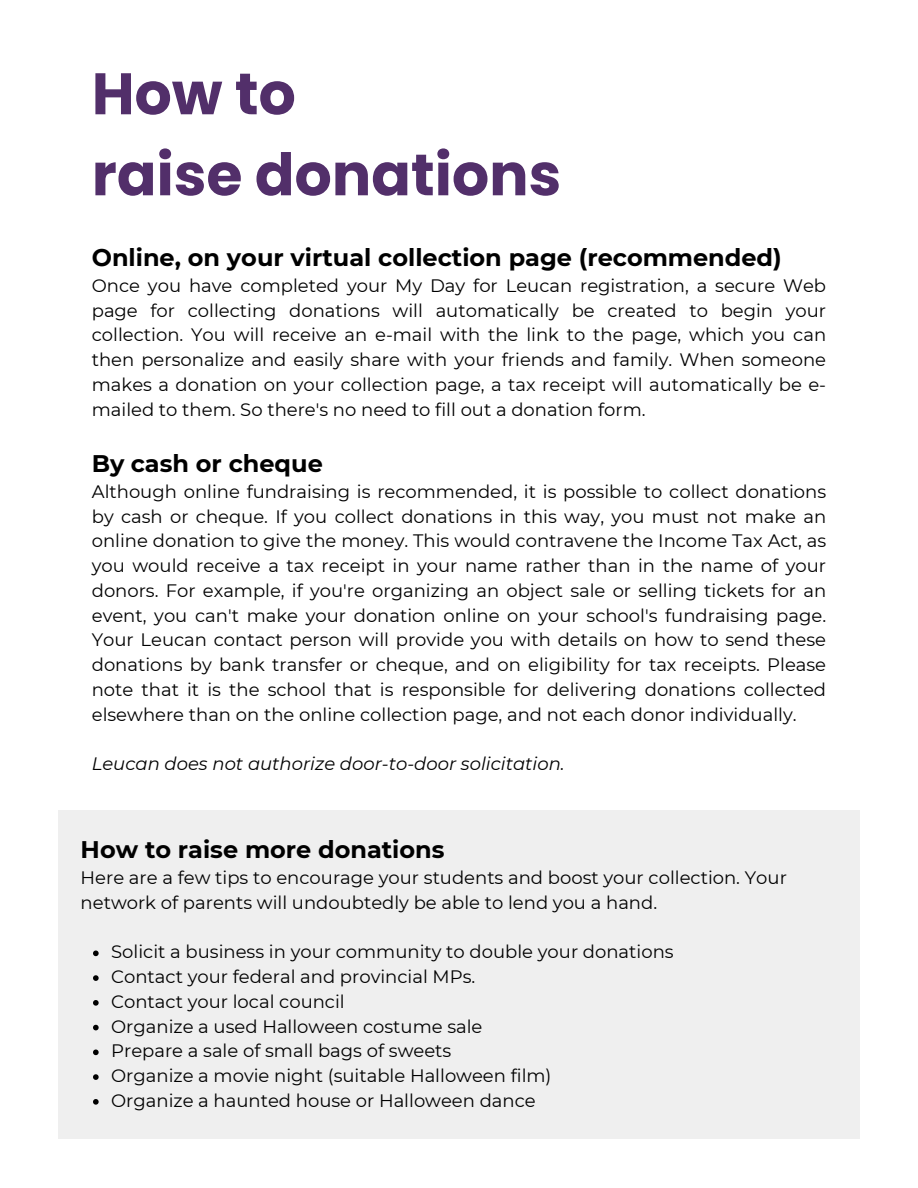
<style>
.page{position:relative;width:918px;height:1188px;background:#fff}
.page>*{position:absolute;margin:0;border:0;box-sizing:border-box;transform-origin:0 0}
.t1{font:700 58.5px/81px "Poppins";color:#522f6a}
.t2{font:700 24px "Montserrat";color:#000}
.t3{font:18px/24.8px "Montserrat";color:#000;text-align:justify}
.t4{font:italic 18px "Montserrat";color:#000}
</style>
<div class="page">
<div style="left:58px;top:810px;width:802px;height:329px;background:#efefef"></div>
<svg style="left:93px;top:951px;width:6px;height:5px"></svg>
<svg style="left:93px;top:975px;width:6px;height:6px"></svg>
<svg style="left:93px;top:1000px;width:6px;height:6px"></svg>
<svg style="left:93px;top:1025px;width:6px;height:5px"></svg>
<svg style="left:93px;top:1050px;width:6px;height:5px"></svg>
<svg style="left:93px;top:1074px;width:6px;height:6px"></svg>
<svg style="left:93px;top:1099px;width:6px;height:6px"></svg>
<p class="t1" style="left:92px;top:53px;width:471px">How to<br>raise donations</p>
<p class="t2" style="left:92px;top:243px;width:691px">Online, on your virtual collection page (recommended)</p>
<p class="t3" style="left:92px;top:273px;width:736px">Once you have completed your My Day for Leucan registration, a secure Web page for collecting donations will automatically be created to begin your collection. You will receive an e-mail with the link to the page, which you can then personalize and easily share with your friends and family. When someone makes a donation on your collection page, a tax receipt will automatically be e&shy;mailed to them. So there's no need to fill out a donation form.</p>
<p class="t2" style="left:92px;top:449px;width:233px">By cash or cheque</p>
<p class="t3" style="left:92px;top:479px;width:736px">Although online fundraising is recommended, it is possible to collect donations by cash or cheque. If you collect donations in this way, you must not make an online donation to give the money. This would contravene the Income Tax Act, as you would receive a tax receipt in your name rather than in the name of your donors. For example, if you're organizing an object sale or selling tickets for an event, you can't make your donation online on your school's fundraising page.<br>Your Leucan contact person will provide you with details on how to send these donations by bank transfer or cheque, and on eligibility for tax receipts. Please note that it is the school that is responsible for delivering donations collected elsewhere than on the online collection page, and not each donor individually.</p>
<p class="t4" style="left:92px;top:753px;width:474px">Leucan does not authorize door-to-door solicitation.</p>
<h1 class="t2" style="left:81px;top:835px;width:365px">How to raise more donations</h1>
<p class="t3" style="left:81px;top:865px;width:708px">Here are a few tips to encourage your students and boost your collection. Your network of parents will undoubtedly be able to lend you a hand.</p>
<p class="t3" style="left:111px;top:940px;width:564px">Solicit a business in your community to double your donations</p>
<p class="t3" style="left:111px;top:964px;width:366px">Contact your federal and provincial MPs.</p>
<p class="t3" style="left:111px;top:989px;width:235px">Contact your local council</p>
<p class="t3" style="left:111px;top:1014px;width:373px">Organize a used Halloween costume sale</p>
<p class="t3" style="left:111px;top:1039px;width:342px">Prepare a sale of small bags of sweets</p>
<p class="t3" style="left:111px;top:1063px;width:442px">Organize a movie night (suitable Halloween film)</p>
<p class="t3" style="left:111px;top:1088px;width:426px">Organize a haunted house or Halloween dance</p>
</div>
